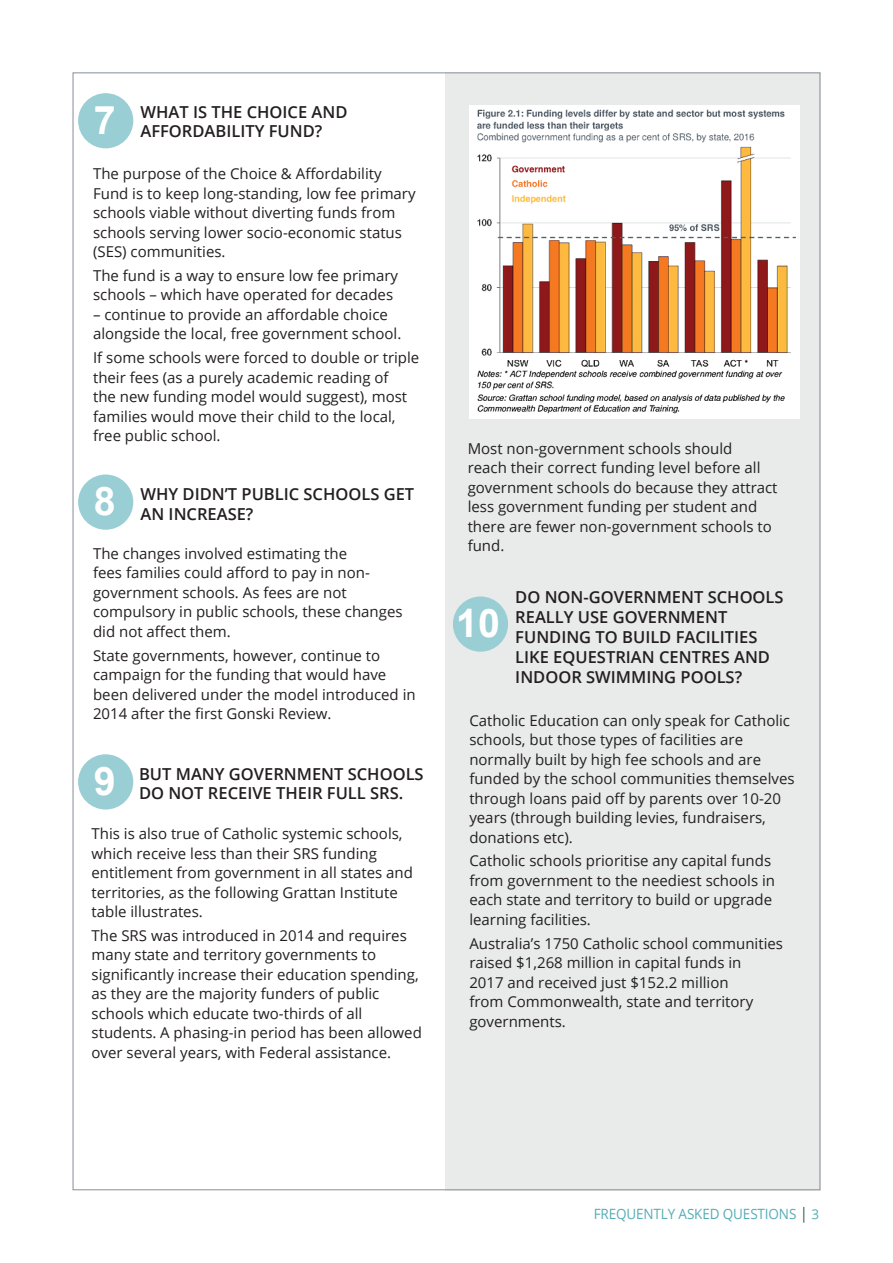
<style>
.page{position:relative;width:893px;height:1263px;background:#fff}
.page>*{position:absolute;margin:0;border:0;box-sizing:border-box;transform-origin:0 0}
.t1{font:700 39.3px "Arial";color:#fff}
.t2{font:600 16.5px/19.8px "Open Sans";color:#231f20}
.t3{font:15px/19.5px "Open Sans";color:#231f20}
.t4{font:14.1px "Open Sans";letter-spacing:-.01em;color:#56acb6;scale:.95 1}
.s1{font-size:15.75px;color:#39596b}
.s2{font-size:13.5px}
</style>
<div class="page">
<div style="left:445px;top:72px;width:376px;height:1118px;background:#e9eaea"></div>
<img style="left:469px;top:105px;width:331px;height:314px">
<div style="left:78px;top:474px;width:55px;height:56px;background:#98ced4;border-radius:50%"></div>
<div style="left:78px;top:93px;width:55px;height:55px;background:#98ced4;border-radius:50%"></div>
<div style="left:78px;top:754px;width:55px;height:55px;background:#98ced4;border-radius:50%"></div>
<div style="left:453px;top:596px;width:55px;height:56px;background:#98ced4;border-radius:50%"></div>
<h1 class="t1" style="left:94px;top:94px;width:23px">7</h1>
<p class="t2" style="left:141px;top:101px;width:208px">WHAT IS THE CHOICE AND<br>AFFORDABILITY FUND?</p>
<p class="t3" style="left:93px;top:163px;width:324px">The purpose of the Choice &amp; Affordability Fund is to keep long-standing, low fee primary schools viable without diverting funds from schools serving lower socio-economic status (SES) communities.</p>
<p class="t3" style="left:93px;top:265px;width:306px">The fund is a way to ensure low fee primary schools – which have operated for decades</p>
<p class="t3" style="left:93px;top:304px;width:310px">– continue to provide an affordable choice alongside the local, free government school.</p>
<p class="t3" style="left:93px;top:347px;width:328px">If some schools were forced to double or triple their fees (as a purely academic reading of<br>the new funding model would suggest), most families would move their child to the local, free public school.</p>
<h1 class="t1" style="left:94px;top:475px;width:23px">8</h1>
<p class="t2" style="left:141px;top:483px;width:275px">WHY DIDN’T PUBLIC SCHOOLS GET<br>AN INCREASE?</p>
<p class="t3" style="left:93px;top:543px;width:311px">The changes involved estimating the<br>fees families could afford to pay in non&shy;government schools. As fees are not compulsory in public schools, these changes did not affect them.</p>
<p class="t3" style="left:93px;top:645px;width:324px">State governments, however, continue to campaign for the funding that would have been delivered under the model introduced in 2014 after the first Gonski Review.</p>
<h1 class="t1" style="left:94px;top:755px;width:23px">9</h1>
<p class="t2" style="left:139px;top:763px;width:286px">BUT MANY GOVERNMENT SCHOOLS<br>DO NOT RECEIVE THEIR FULL SRS.</p>
<p class="t3" style="left:92px;top:823px;width:323px">This is also true of Catholic systemic schools, which receive less than their SRS funding entitlement from government in all states and territories, as the following Grattan Institute table illustrates.</p>
<p class="t3" style="left:92px;top:925px;width:332px">The SRS was introduced in 2014 and requires many state and territory governments to significantly increase their education spending, as they are the majority funders of public schools which educate two-thirds of all students. A phasing-in period has been allowed over several years, with Federal assistance.</p>
<p class="t3" style="left:468px;top:438px;width:311px">Most non-government schools should<br>reach their correct funding level before all government schools do because they attract less government funding per student and there are fewer non-government schools to fund.</p>
<h1 class="t1" style="left:456px;top:597px;width:45px">10</h1>
<p class="t2" style="left:515px;top:587px;width:270px">DO NON-GOVERNMENT SCHOOLS<br>REALLY USE GOVERNMENT<br>FUNDING TO BUILD FACILITIES<br>LIKE EQUESTRIAN CENTRES AND<br>INDOOR SWIMMING POOLS?</p>
<p class="t3" style="left:469px;top:710px;width:327px">Catholic Education can only speak for Catholic schools, but those types of facilities are normally built by high fee schools and are funded by the school communities themselves through loans paid off by parents over 10-20 years (through building levies, fundraisers, donations etc).</p>
<p class="t3" style="left:469px;top:851px;width:307px">Catholic schools prioritise any capital funds from government to the neediest schools in each state and territory to build or upgrade learning facilities.</p>
<p class="t3" style="left:469px;top:933px;width:315px">Australia’s 1750 Catholic school communities raised $1,268 million in capital funds in<br>2017 and received just $152.2 million<br>from Commonwealth, state and territory governments.</p>
<p class="t4" style="left:594px;top:1204px;width:239px">FREQUENTLY ASKED QUESTIONS <span class="s1">|</span> <span class="s2">3</span></p>
</div>
